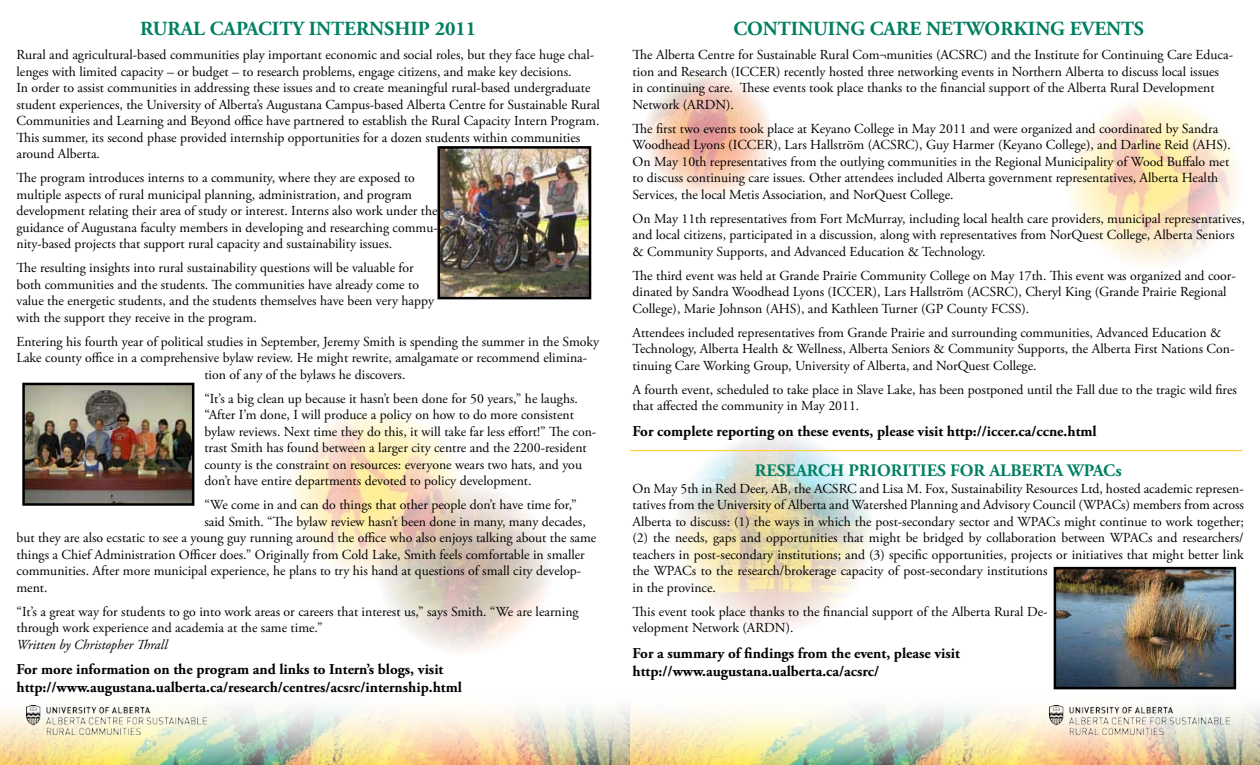
<style>
.page{position:relative;width:1260px;height:765px;background:#fff}
.page>*{position:absolute;margin:0;border:0;box-sizing:border-box;transform-origin:0 0}
.t1{font:700 20px "Adobe Garamond Pro";color:#008061}
.t2{font:700 17.5px "Adobe Garamond Pro";color:#008061}
.t3{font:700 15px/18px "Adobe Garamond Pro";color:#000}
.t4{font:13.75px/16.5px "Adobe Garamond Pro";color:#000}
.s1{font-style:italic}
</style>
<div class="page">
<img style="left:1070px;top:101px;width:167px;height:164px">
<img style="left:674px;top:432px;width:201px;height:201px;border-radius:101px">
<img style="left:441px;top:149px;width:147px;height:147px">
<div style="left:438px;top:146px;width:153px;height:153px;border:2px solid #000"></div>
<img style="left:25px;top:386px;width:166px;height:117px">
<div style="left:22px;top:383px;width:172px;height:123px;border:2px solid #000"></div>
<img style="left:0;top:705px;width:1260px;height:60px">
<img style="left:1057px;top:570px;width:176px;height:116px">
<div style="left:1054px;top:567px;width:182px;height:122px;border:2px solid #000"></div>
<hr style="left:630px;top:450px;width:612px;height:1px;background:#ffd046">
<img style="left:1050px;top:706px;width:180px;height:28px">
<img style="left:27px;top:706px;width:180px;height:28px">
<p class="t1" style="left:140px;top:18px;width:338px">RURAL CAPACITY INTERNSHIP 2011</p>
<p class="t4" style="left:16px;top:47px;width:585px">Rural and agricultural-based communities play important economic and social roles, but they face huge chal&shy;lenges with limited capacity – or budget – to research problems, engage citizens, and make key decisions.<br>In order to assist communities in addressing these issues and to create meaningful rural-based undergraduate student experiences, the University of Alberta’s Augustana Campus-based Alberta Centre for Sustainable Rural Communities and Learning and Beyond office have partnered to establish the Rural Capacity Intern Program.<br>This summer, its second phase provided internship opportunities for a dozen students within communities around Alberta.</p>
<p class="t4" style="left:16px;top:170px;width:423px">The program introduces interns to a community, where they are exposed to multiple aspects of rural municipal planning, administration, and program development relating their area of study or interest. Interns also work under the guidance of Augustana faculty members in developing and researching commu&shy;nity-based projects that support rural capacity and sustainability issues.</p>
<p class="t4" style="left:16px;top:260px;width:419px">The resulting insights into rural sustainability questions will be valuable for both communities and the students. The communities have already come to value the energetic students, and the students themselves have been very happy with the support they receive in the program.</p>
<p class="t4" style="left:16px;top:334px;width:584px">Entering his fourth year of political studies in September, Jeremy Smith is spending the summer in the Smoky</p>
<p class="t4" style="left:16px;top:350px;width:572px">Lake county office in a comprehensive bylaw review. He might rewrite, amalgamate or recommend elimina-</p>
<p class="t4" style="left:204px;top:367px;width:203px">tion of any of the bylaws he discovers.</p>
<p class="t4" style="left:204px;top:391px;width:393px">“It’s a big clean up because it hasn’t been done for 50 years,” he laughs. “After I’m done, I will produce a policy on how to do more consistent bylaw reviews. Next time they do this, it will take far less effort!” The con&shy;trast Smith has found between a larger city centre and the 2200-resident county is the constraint on resources: everyone wears two hats, and you don’t have entire departments devoted to policy development.</p>
<p class="t4" style="left:204px;top:497px;width:374px">“We come in and can do things that other people don’t have time for,”</p>
<p class="t4" style="left:204px;top:514px;width:383px">said Smith. “The bylaw review hasn’t been done in many, many decades,</p>
<p class="t4" style="left:16px;top:530px;width:581px">but they are also ecstatic to see a young guy running around the office who also enjoys talking about the same</p>
<p class="t4" style="left:16px;top:547px;width:570px">things a Chief Administration Officer does.” Originally from Cold Lake, Smith feels comfortable in smaller</p>
<p class="t4" style="left:16px;top:563px;width:566px">communities. After more municipal experience, he plans to try his hand at questions of small city develop-</p>
<p class="t4" style="left:16px;top:580px;width:33px">ment.</p>
<p class="t4" style="left:16px;top:604px;width:564px">“It’s a great way for students to go into work areas or careers that interest us,” says Smith. “We are learning through work experience and academia at the same time.”<br><span class="s1">Written by Christopher Thrall</span></p>
<p class="t3" style="left:16px;top:661px;width:447px">For more information on the program and links to Intern’s blogs, visit http://www.augustana.ualberta.ca/research/centres/acsrc/internship.html</p>
<p class="t1" style="left:734px;top:18px;width:412px">CONTINUING CARE NETWORKING EVENTS</p>
<p class="t4" style="left:633px;top:47px;width:602px">The Alberta Centre for Sustainable Rural Com¬munities (ACSRC) and the Institute for Continuing Care Educa&shy;tion and Research (ICCER) recently hosted three networking events in Northern Alberta to discuss local issues in continuing care. These events took place thanks to the financial support of the Alberta Rural Development Network (ARDN).</p>
<p class="t4" style="left:633px;top:121px;width:600px">The first two events took place at Keyano College in May 2011 and were organized and coordinated by Sandra Woodhead Lyons (ICCER), Lars Hallström (ACSRC), Guy Harmer (Keyano College), and Darline Reid (AHS).<br>On May 10th representatives from the outlying communities in the Regional Municipality of Wood Buffalo met to discuss continuing care issues. Other attendees included Alberta government representatives, Alberta Health Services, the local Metis Association, and NorQuest College.</p>
<p class="t4" style="left:633px;top:211px;width:614px">On May 11th representatives from Fort McMurray, including local health care providers, municipal representatives, and local citizens, participated in a discussion, along with representatives from NorQuest College, Alberta Seniors &amp; Community Supports, and Advanced Education &amp; Technology.</p>
<p class="t4" style="left:633px;top:268px;width:605px">The third event was held at Grande Prairie Community College on May 17th. This event was organized and coor&shy;dinated by Sandra Woodhead Lyons (ICCER), Lars Hallström (ACSRC), Cheryl King (Grande Prairie Regional<br>College), Marie Johnson (AHS), and Kathleen Turner (GP County FCSS).</p>
<p class="t4" style="left:633px;top:325px;width:603px">Attendees included representatives from Grande Prairie and surrounding communities, Advanced Education &amp;<br>Technology, Alberta Health &amp; Wellness, Alberta Seniors &amp; Community Supports, the Alberta First Nations Con&shy;tinuing Care Working Group, University of Alberta, and NorQuest College.</p>
<p class="t4" style="left:633px;top:382px;width:606px">A fourth event, scheduled to take place in Slave Lake, has been postponed until the Fall due to the tragic wild fires that affected the community in May 2011.</p>
<p class="t3" style="left:633px;top:423px;width:466px">For complete reporting on these events, please visit http://iccer.ca/ccne.html</p>
<p class="t2" style="left:755px;top:461px;width:368px">RESEARCH PRIORITIES FOR ALBERTA WPACs</p>
<p class="t4" style="left:633px;top:481px;width:613px">On May 5th in Red Deer, AB, the ACSRC and Lisa M. Fox, Sustainability Resources Ltd, hosted academic represen&shy;tatives from the University of Alberta and Watershed Planning and Advisory Council (WPACs) members from across Alberta to discuss: (1) the ways in which the post-secondary sector and WPACs might continue to work together; (2) the needs, gaps and opportunities that might be bridged by collaboration between WPACs and researchers/ teachers in post-secondary institutions; and (3) specific opportunities, projects or initiatives that might better link the WPACs to the research/brokerage capacity of post-secondary institutions<br>in the province.</p>
<p class="t4" style="left:633px;top:604px;width:417px">This event took place thanks to the financial support of the Alberta Rural De&shy;velopment Network (ARDN).</p>
<p class="t3" style="left:633px;top:644px;width:329px">For a summary of findings from the event, please visit http://www.augustana.ualberta.ca/acsrc/</p>
</div>
